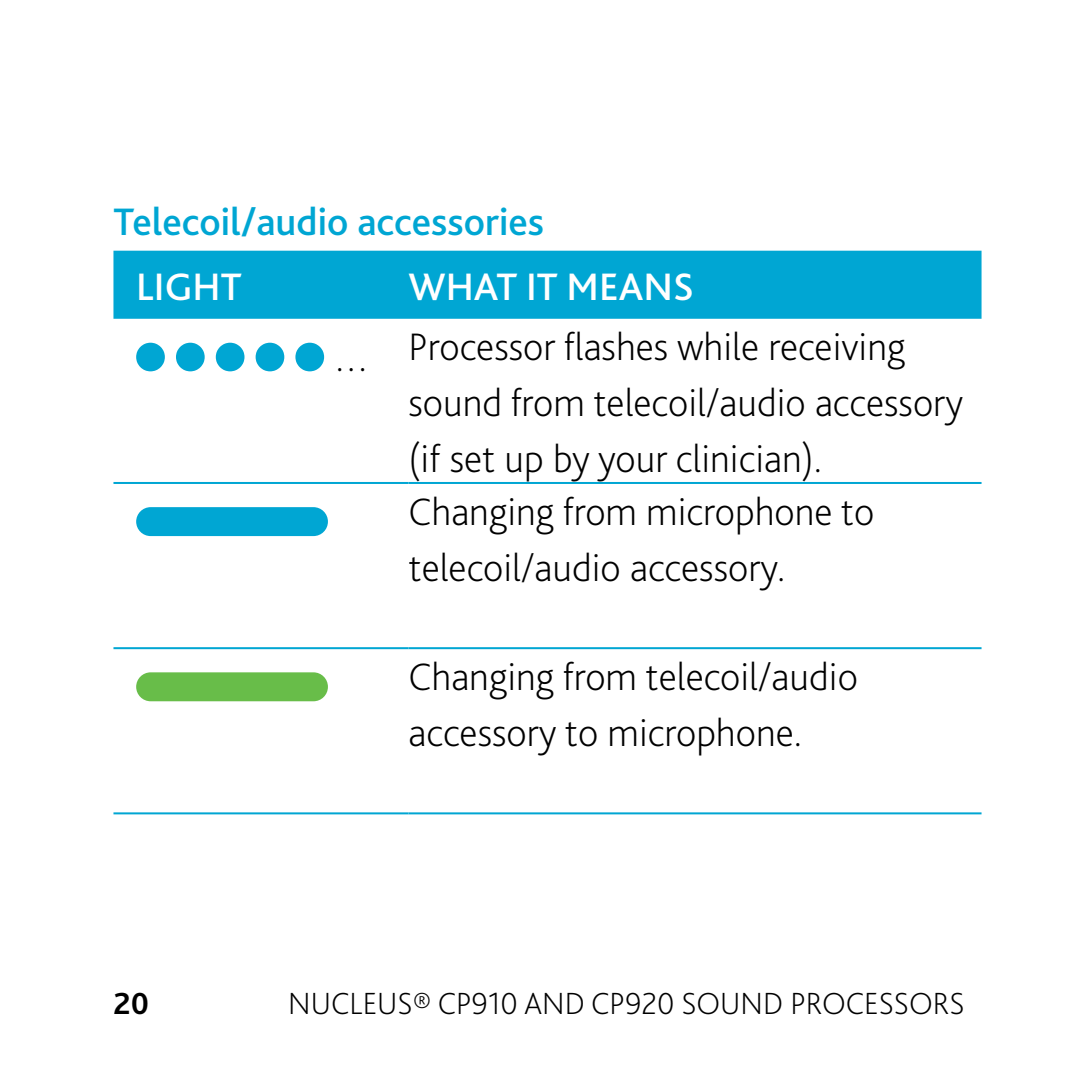
<style>
.page{position:relative;width:1078px;height:1078px;background:#fff}
.page>*{position:absolute;margin:0;border:0;box-sizing:border-box;transform-origin:0 0}
.t1{font:200 40px/55.2px "Bliss Pro";color:#000}
.t2{font:500 40px "Bliss Pro";color:#00a6d3}
.t3{font:500 40px "Bliss Pro";color:#fff}
.t4{font:200 32px "Bliss Pro";color:#000}
.t5{font:700 32px "Bliss Pro";color:#000}
</style>
<div class="page">
<div style="left:113px;top:250px;width:868px;height:69px;background:#00a6d3"></div>
<hr style="left:113px;top:482px;width:295px;height:2px;background:#00a6d3">
<hr style="left:408px;top:482px;width:573px;height:2px;background:#00a6d3">
<hr style="left:113px;top:647px;width:295px;height:2px;background:#00a6d3">
<hr style="left:408px;top:647px;width:573px;height:2px;background:#00a6d3">
<hr style="left:113px;top:812px;width:295px;height:2px;background:#00a6d3">
<hr style="left:408px;top:812px;width:573px;height:2px;background:#00a6d3">
<svg style="left:136px;top:342px;width:29px;height:29px"></svg>
<svg style="left:176px;top:342px;width:29px;height:29px"></svg>
<svg style="left:216px;top:342px;width:28px;height:29px"></svg>
<svg style="left:255px;top:342px;width:29px;height:29px"></svg>
<svg style="left:295px;top:342px;width:29px;height:29px"></svg>
<div style="left:136px;top:507px;width:192px;height:29px;background:#00a6d3;border-radius:14px"></div>
<div style="left:136px;top:672px;width:192px;height:29px;background:#68bd49;border-radius:14px"></div>
<p class="t2" style="left:113px;top:196px;width:432px">Telecoil/audio accessories</p>
<p class="t3" style="left:136px;top:262px;width:107px">LIGHT</p>
<p class="t3" style="left:408px;top:262px;width:287px">WHAT IT MEANS</p>
<p class="t1" style="left:408px;top:317px;width:556px;text-indent:-75px">… Processor flashes while receiving sound from telecoil/audio accessory (if set up by your clinician).<br>Changing from microphone to telecoil/audio accessory.</p>
<p class="t1" style="left:408px;top:647px;width:451px">Changing from telecoil/audio accessory to microphone.</p>
<p class="t5" style="left:113px;top:983px;width:37px">20</p>
<p class="t4" style="left:288px;top:983px;width:677px">nucleus® cp910 and cp920 sound processors</p>
</div>
